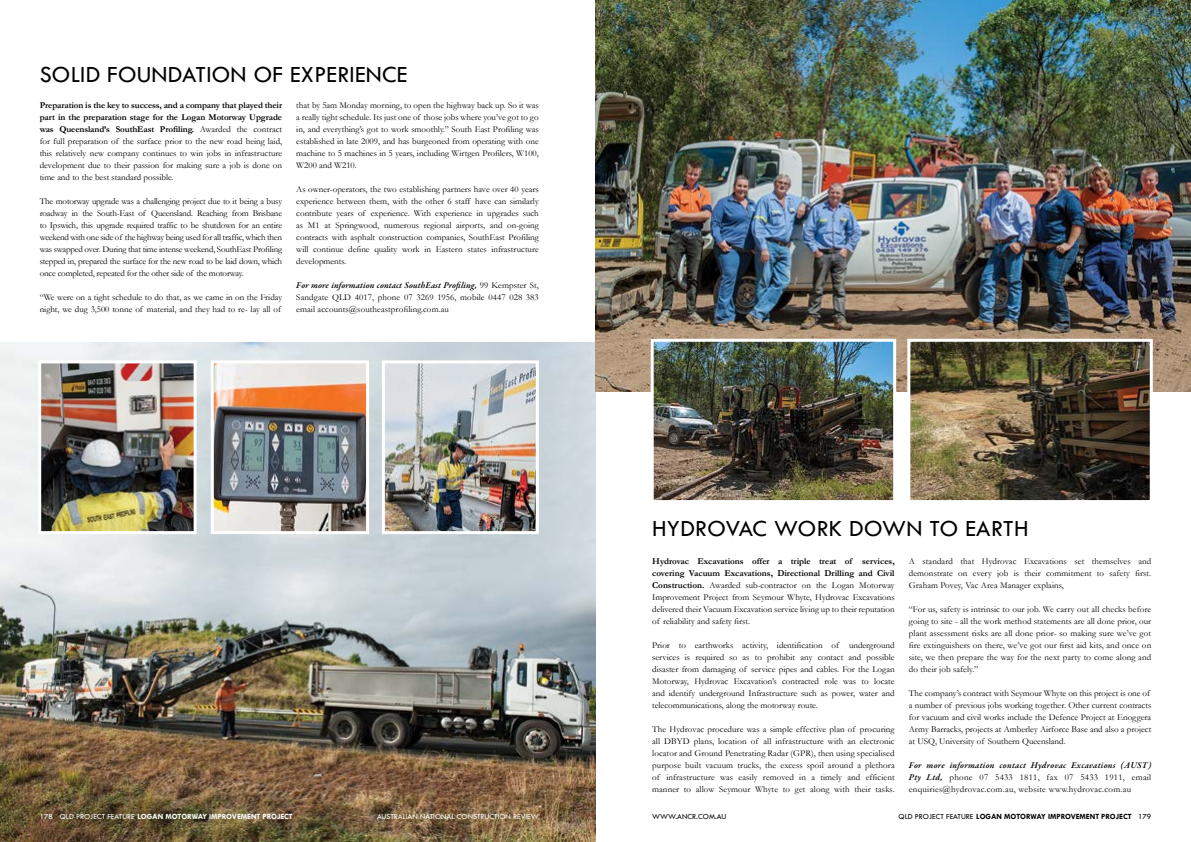
<style>
.page{position:relative;width:1191px;height:842px;background:#fff}
.page>*{position:absolute;margin:0;border:0;box-sizing:border-box;transform-origin:0 0}
.t1{font:24px "Tw Cen";letter-spacing:.01em;color:#000}
.t2{font:9px/12px "Garamond";color:#000;text-align:justify}
.t3{font:9px/12px "Garamond";letter-spacing:.03em;color:#000}
.t4{font:italic 600 9px "Garamond Premr Pro";letter-spacing:.01em;color:#000}
.t5{font:italic 600 9px "Garamond Premr Pro";letter-spacing:.03em;color:#000}
.t6{font:700 8px "Tw Cen";color:#000}
.t7{font:700 8px "Tw Cen";color:#fff}
.t8{font:8px "Tw Cen";color:#fff}
.t9{font:8px "Tw Cen";color:#000}
.s1{font-weight:700}
.s2{font-family:"Garamond";font-weight:400;font-style:normal}
.s3{font-family:"Garamond Premr Pro";font-weight:600;font-style:italic}
.s4{font-weight:400}
</style>
<div class="page">
<img style="left:0;top:342px;width:595px;height:500px">
<img style="left:42px;top:364px;width:151px;height:166px">
<div style="left:38px;top:360px;width:159px;height:174px;border:3px solid #fff"></div>
<img style="left:386px;top:364px;width:149px;height:166px">
<div style="left:382px;top:360px;width:157px;height:174px;border:3px solid #fff"></div>
<img style="left:215px;top:364px;width:150px;height:166px">
<div style="left:211px;top:360px;width:158px;height:174px;border:3px solid #fff"></div>
<img style="left:595px;top:0;width:596px;height:391px">
<img style="left:654px;top:343px;width:238px;height:156px">
<div style="left:650px;top:339px;width:246px;height:164px;border:3px solid #fff"></div>
<img style="left:911px;top:343px;width:237px;height:156px">
<div style="left:907px;top:339px;width:245px;height:164px;border:3px solid #fff"></div>
<h1 class="t1" style="left:40px;top:60px;width:13px">SOLID</h1>
<h1 class="t1" style="left:107px;top:60px;width:26px">FOUNDATION</h1>
<h1 class="t1" style="left:254px;top:60px;width:73px">OF EXPERIENCE</h1>
<p class="t2" style="left:40px;top:99px;width:244px"><span class="s1">Preparation is the key to success, and a company that played their part in the preparation stage for the Logan Motorway Upgrade was Queensland’s SouthEast Profiling.</span> Awarded the contract for full preparation of the surface prior to the new road being laid, this relatively new company continues to win jobs in infrastructure development due to their passion for making sure a job is done on time and to the best standard possible.</p>
<p class="t2" style="left:40px;top:195px;width:244px">The motorway upgrade was a challenging project due to it being a busy roadway in the South-East of Queensland. Reaching from Brisbane to Ipswich, this upgrade required traffic to be shutdown for an entire weekend with one side of the highway being used for all traffic, which then was swapped over. During that time intense weekend, SouthEast Profiling stepped in, prepared the surface for the new road to be laid down, which once completed, repeated for the other side of the motorway.</p>
<p class="t2" style="left:40px;top:291px;width:244px">“We were on a tight schedule to do that, as we came in on the Friday night, we dug 3,500 tonne of material, and they had to re- lay all of</p>
<p class="t2" style="left:296px;top:99px;width:244px">that by 5am Monday morning, to open the highway back up. So it was a really tight schedule. Its just one of those jobs where you’ve got to go in, and everything’s got to work smoothly.” South East Profiling was established in late 2009, and has burgeoned from operating with one machine to 5 machines in 5 years, including Wirtgen Profilers, W100, W200 and W210.</p>
<p class="t2" style="left:296px;top:183px;width:244px">As owner-operators, the two establishing partners have over 40 years experience between them, with the other 6 staff have can similarly contribute years of experience. With experience in upgrades such as M1 at Springwood, numerous regional airports, and on-going contracts with asphalt construction companies, SouthEast Profiling will continue define quality work in Eastern states infrastructure developments.</p>
<p class="t4" style="left:296px;top:280px;width:244px">For more information contact SouthEast Profiling, <span class="s2">99 Kempster St,</span></p>
<p class="t2" style="left:296px;top:291px;width:244px">Sandgate QLD 4017, phone 07 3269 1956, mobile 0447 028 383 email accounts@southeastprofiling.com.au</p>
<h1 class="t1" style="left:652px;top:514px;width:44px">HYDROVAC</h1>
<h1 class="t1" style="left:774px;top:514px;width:19px">WOR</h1>
<h1 class="t1" style="left:829px;top:514px;width:39px">K DOWN</h1>
<h1 class="t1" style="left:929px;top:514px;width:49px">TO EARTH</h1>
<p class="t2" style="left:652px;top:555px;width:244px"><span class="s1">Hydrovac Excavations offer a triple treat of services, covering Vacuum Excavations, Directional Drilling and Civil Construction.</span> Awarded sub-contractor on the Logan Motorway Improvement Project from Seymour Whyte, Hydrovac Excavations delivered their Vacuum Excavation service living up to their reputation of reliability and safety first.</p>
<p class="t2" style="left:652px;top:639px;width:244px">Prior to earthworks activity, identification of underground services is required so as to prohibit any contact and possible disaster from damaging of service pipes and cables. For the Logan Motorway, Hydrovac Excavation’s contracted role was to locate and identify underground Infrastructure such as power, water and telecommunications, along the motorway route.</p>
<p class="t2" style="left:652px;top:723px;width:244px">The Hydrovac procedure was a simple effective plan of procuring all DBYD plans, location of all infrastructure with an electronic locator and Ground Penetrating Radar (GPR), then using specialised purpose built vacuum trucks, the excess spoil around a plethora of infrastructure was easily removed in a timely and efficient manner to allow Seymour Whyte to get along with their tasks.</p>
<p class="t2" style="left:909px;top:555px;width:244px">A standard that Hydrovac Excavations set themselves and demonstrate on every job is their commitment to safety first.<br>Graham Povey, Vac Area Manager explains,</p>
<p class="t2" style="left:909px;top:603px;width:244px">“For us, safety is intrinsic to our job. We carry out all checks before going to site - all the work method statements are all done prior, our plant assessment risks are all done prior- so making sure we’ve got fire extinguishers on there, we’ve got our first aid kits, and once on site, we then prepare the way for the next party to come along and do their job safely.”</p>
<p class="t2" style="left:909px;top:687px;width:244px;text-align:left">The company’s contract with Seymour Whyte on this project is one of a number of previous jobs working together. Other current contracts for vacuum and civil works include the Defence Project at Enoggera Army Barracks, projects at Amberley Airforce Base and also a project at USQ, University of Southern Queensland.</p>
<p class="t5" style="left:909px;top:760px;width:244px">For more information contact Hydrovac Excavations (AUST)</p>
<p class="t3" style="left:909px;top:771px;width:244px"><span class="s3">Pty Ltd,</span> phone 07 5433 1811, fax 07 5433 1911, email enquiries@hydrovac.com.au, website www.hydrovac.com.au</p>
<p class="t8" style="left:40px;top:811px;width:15px">178</p>
<p class="t9" style="left:652px;top:811px;width:76px">WWW.ANCR.COM.AU</p>
<p class="t6" style="left:898px;top:811px;width:254px"><span class="s4">QLD PROJECT FEATURE</span> LOGAN MOTORWAY IMPROVEMENT PROJECT <span class="s4">179</span></p>
<p class="t7" style="left:60px;top:811px;width:234px"><span class="s4">QLD PROJECT FEATURE</span> LOGAN MOTORWAY IMPROVEMENT PROJECT</p>
<p class="t8" style="left:377px;top:811px;width:163px">AUSTRALIAN NATIONAL CONSTRUCTION REVIEW</p>
</div>
